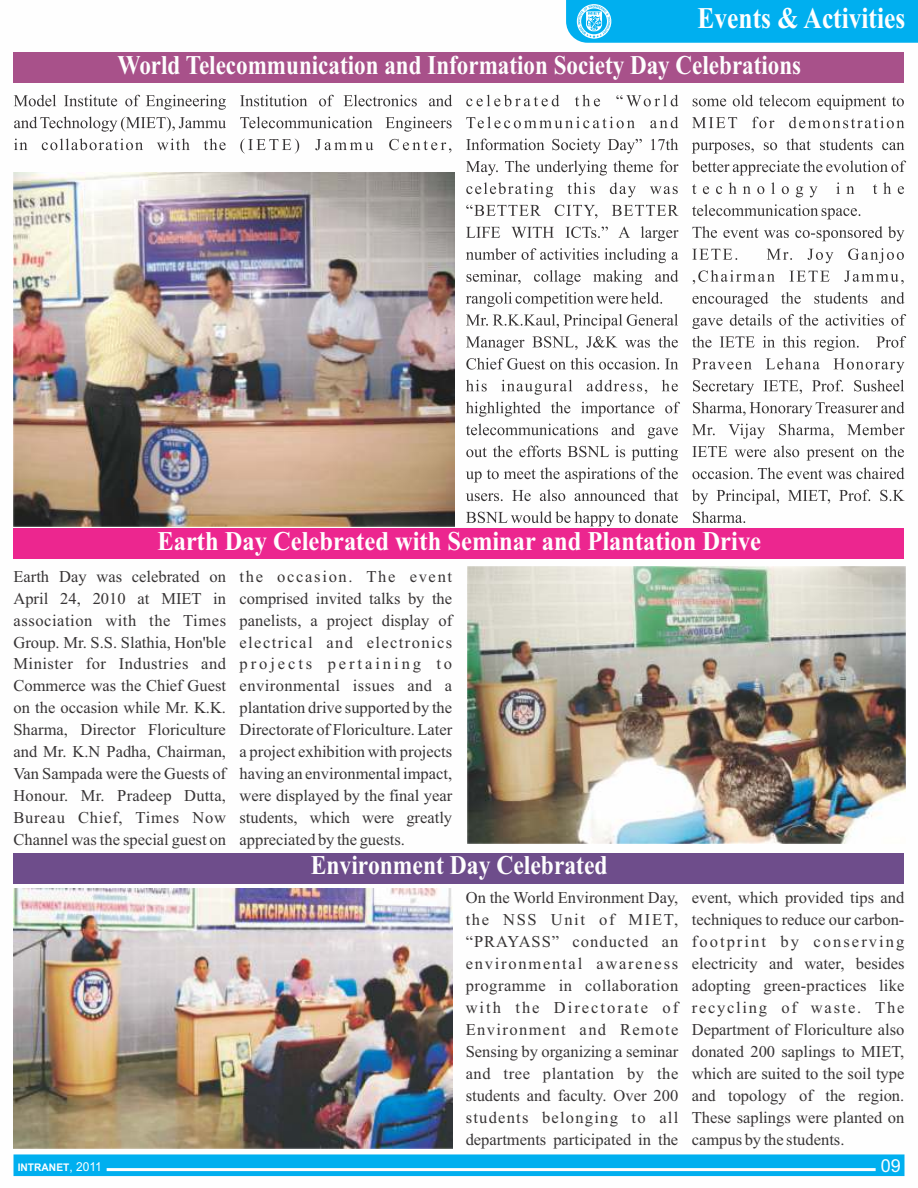
<style>
.page{position:relative;width:918px;height:1188px;background:#fff}
.page>*{position:absolute;margin:0;border:0;box-sizing:border-box;transform-origin:0 0}
.t1{font:700 30px "Times New Roman";color:#fefefe;scale:.85 1}
.t2{font:700 27px "Times New Roman";color:#fefefe;scale:.86 1}
.t3{font:700 27px "Times New Roman";color:#fefefe;scale:.91 1}
.t4{font:700 27px "Times New Roman";color:#fefefe;scale:.87 1}
.t5{font:18px "Arial";color:#fefefe}
.t6{font:16.5px/21.9px "Times New Roman";color:#373435;text-align:justify}
.t7{font:700 10.5px "Arial";color:#fefefe}
.s1{font-weight:400;font-size:12.3px}
</style>
<div class="page">
<svg style="left:14px;top:1154px;width:890px;height:22px;background:#07b1ef"></svg>
<hr style="left:107px;top:1168px;width:769px;height:3px;background:#fefefe">
<svg style="left:566px;top:0;width:352px;height:43px;background:#0bb2ef"></svg>
<img style="left:13px;top:888px;width:440px;height:261px">
<div style="left:14px;top:52px;width:890px;height:31px;background:#a8518a"></div>
<div style="left:14px;top:529px;width:890px;height:30px;background:#ec268f"></div>
<div style="left:14px;top:853px;width:890px;height:30px;background:#6e4d8b"></div>
<img style="left:467px;top:566px;width:438px;height:278px">
<img style="left:14px;top:95px;width:629px;height:431px">
<svg style="left:643px;top:95px;width:201px;height:428px"></svg>
<svg style="left:692px;top:96px;width:214px;height:277px"></svg>
<svg style="left:692px;top:380px;width:213px;height:143px"></svg>
<h1 class="t1" style="left:698px;top:8px;width:246px">Events &amp; Activities</h1>
<h2 class="t2" style="left:118px;top:56px;width:797px">World Telecommunication and Information Society Day Celebrations</h2>
<h2 class="t3" style="left:157px;top:532px;width:665px">Earth Day Celebrated with Seminar and Plantation Drive</h2>
<p class="t6" style="left:13px;top:567px;width:214px">Earth Day was celebrated on April 24, 2010 at MIET in association with the Times Group. Mr. S.S. Slathia, Hon'ble Minister for Industries and Commerce was the Chief Guest on the occasion while Mr. K.K.<br>Sharma, Director Floriculture and Mr. K.N Padha, Chairman, Van Sampada were the Guests of Honour. Mr. Pradeep Dutta, Bureau Chief, Times Now Channel was the special guest on</p>
<p class="t6" style="left:240px;top:567px;width:214px">the occasion. The event comprised invited talks by the panelists, a project display of electrical and electronics projects pertaining to environmental issues and a plantation drive supported by the Directorate of Floriculture. Later a project exhibition with projects having an environmental impact, were displayed by the final year students, which were greatly appreciated by the guests.</p>
<h2 class="t4" style="left:311px;top:856px;width:343px">Environment Day Celebrated</h2>
<p class="t6" style="left:466px;top:889px;width:214px">On the World Environment Day, the NSS Unit of MIET, “PRAYASS” conducted an environmental awareness programme in collaboration with the Directorate of Environment and Remote Sensing by organizing a seminar and tree plantation by the students and faculty. Over 200 students belonging to all departments participated in the</p>
<p class="t6" style="left:692px;top:888px;width:214px">event, which provided tips and techniques to reduce our carbon&shy;footprint by conserving electricity and water, besides adopting green-practices like recycling of waste. The Department of Floriculture also donated 200 saplings to MIET, which are suited to the soil type and topology of the region.<br>These saplings were planted on campus by the students.</p>
<p class="t7" style="left:18px;top:1164px;width:86px">INTRANET<span class="s1">, 2011</span></p>
<p class="t5" style="left:881px;top:1159px;width:22px">09</p>
</div>
